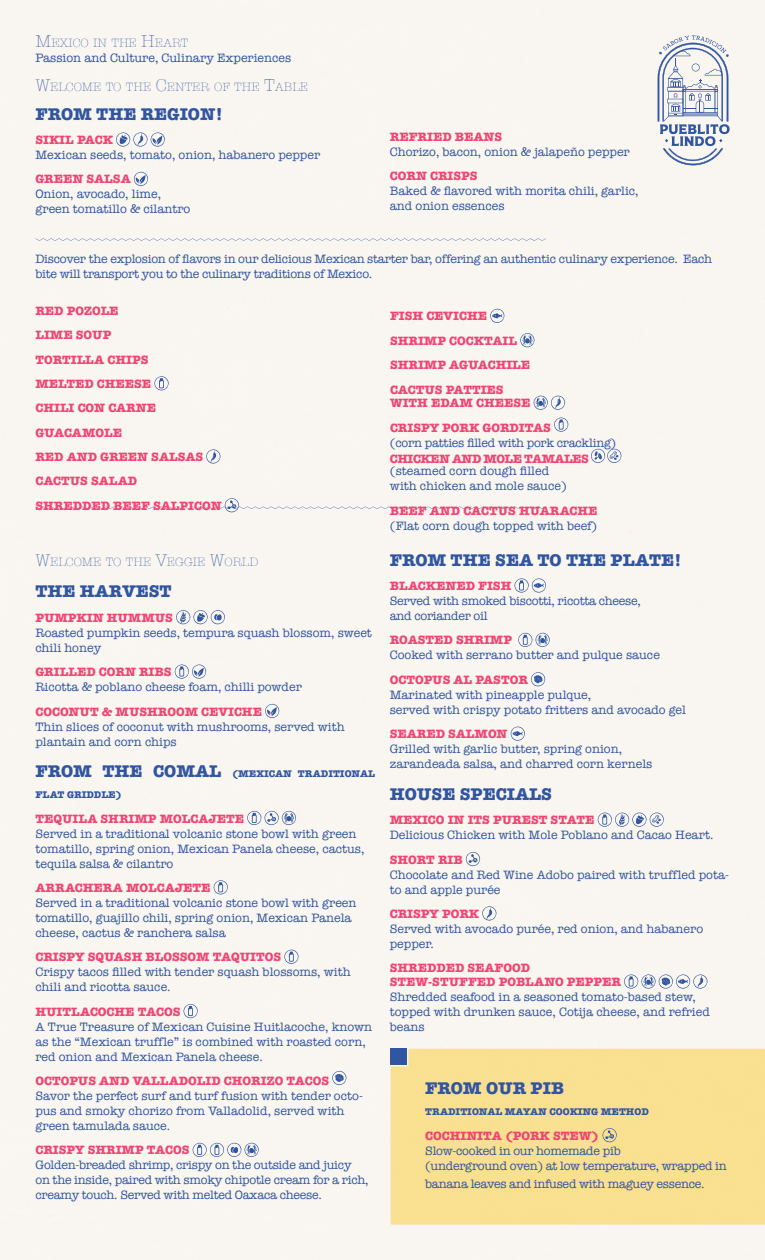
<style>
.page{position:relative;width:765px;height:1260px;background:#f9f6f0}
.page>*{position:absolute;margin:0;border:0;box-sizing:border-box;transform-origin:0 0}
.t1{font:700 17.5px "American Typewriter";color:#3055a1}
.t2{font:12.5px/15px "American Typewriter";color:#3055a1}
.t3{font:700 12.5px/24.4px "American Typewriter";color:#f04573}
.t4{font:12.5px/15px "American Typewriter";letter-spacing:-.02em;color:#3055a1}
.t5{font:700 12.5px "American Typewriter";letter-spacing:-.04em;color:#f04573}
.t6{font:300 12.25px "American Typewriter";color:#3055a1}
.t7{font:700 10px/21px "American Typewriter";color:#3055a1}
.s1{font-size:17.5px}
</style>
<div class="page">
<svg style="left:658px;top:35px;width:72px;height:130px"></svg>
<svg style="left:35px;top:238px;width:511px;height:3px"></svg>
<svg style="left:154px;top:376px;width:15px;height:14px"></svg>
<svg style="left:206px;top:449px;width:15px;height:15px"></svg>
<svg style="left:35px;top:498px;width:511px;height:14px"></svg>
<svg style="left:490px;top:309px;width:14px;height:14px"></svg>
<svg style="left:520px;top:333px;width:15px;height:14px"></svg>
<svg style="left:534px;top:396px;width:31px;height:14px"></svg>
<svg style="left:554px;top:418px;width:14px;height:14px"></svg>
<svg style="left:591px;top:449px;width:31px;height:14px"></svg>
<svg style="left:176px;top:610px;width:49px;height:14px"></svg>
<svg style="left:175px;top:665px;width:31px;height:14px"></svg>
<svg style="left:265px;top:704px;width:14px;height:14px"></svg>
<svg style="left:247px;top:811px;width:49px;height:14px"></svg>
<svg style="left:214px;top:880px;width:14px;height:14px"></svg>
<svg style="left:284px;top:950px;width:15px;height:14px"></svg>
<svg style="left:184px;top:1004px;width:14px;height:14px"></svg>
<svg style="left:332px;top:1071px;width:15px;height:14px"></svg>
<svg style="left:193px;top:1143px;width:66px;height:14px"></svg>
<svg style="left:116px;top:132px;width:49px;height:15px"></svg>
<svg style="left:134px;top:172px;width:14px;height:14px"></svg>
<div style="left:391px;top:1049px;width:374px;height:176px;background:#f9e090"></div>
<svg style="left:515px;top:578px;width:31px;height:15px"></svg>
<svg style="left:518px;top:633px;width:32px;height:14px"></svg>
<svg style="left:531px;top:672px;width:14px;height:14px"></svg>
<svg style="left:511px;top:727px;width:14px;height:14px"></svg>
<svg style="left:598px;top:813px;width:66px;height:14px"></svg>
<svg style="left:466px;top:852px;width:14px;height:14px"></svg>
<svg style="left:482px;top:906px;width:15px;height:15px"></svg>
<svg style="left:624px;top:974px;width:84px;height:15px"></svg>
<svg style="left:603px;top:1128px;width:14px;height:14px"></svg>
<div style="left:391px;top:1049px;width:16px;height:16px;background:#3055a1"></div>
<p class="t6" style="left:35px;top:34px;width:154px"><span class="s1">M</span>EXICO IN THE <span class="s1">H</span>EART</p>
<p class="t2" style="left:35px;top:50px;width:257px">Passion and Culture, Culinary Experiences</p>
<p class="t6" style="left:35px;top:78px;width:274px"><span class="s1">W</span>ELCOME TO THE <span class="s1">C</span>ENTER OF THE <span class="s1">T</span>ABLE</p>
<h1 class="t1" style="left:35px;top:99px;width:189px">FROM THE REGION!</h1>
<p class="t3" style="left:35px;top:127px;width:79px">SIKIL PACK</p>
<p class="t2" style="left:35px;top:147px;width:286px">Mexican seeds, tomato, onion, habanero pepper</p>
<p class="t3" style="left:35px;top:167px;width:97px">GREEN SALSA</p>
<p class="t2" style="left:35px;top:186px;width:157px">Onion, avocado, lime, green tomatillo &amp; cilantro</p>
<p class="t3" style="left:390px;top:124px;width:114px">REFRIED BEANS</p>
<p class="t2" style="left:390px;top:144px;width:241px">Chorizo, bacon, onion &amp; jalapeño pepper</p>
<p class="t3" style="left:390px;top:163px;width:89px">CORN CRISPS</p>
<p class="t2" style="left:390px;top:183px;width:250px">Baked &amp; flavored with morita chili, garlic, and onion essences</p>
<p class="t4" style="left:35px;top:251px;width:678px">Discover the explosion of flavors in our delicious Mexican starter bar, offering an authentic culinary experience. Each bite will transport you to the culinary traditions of Mexico.</p>
<p class="t3" style="left:35px;top:298px;width:188px">RED POZOLE<br>LIME SOUP<br>TORTILLA CHIPS<br>MELTED CHEESE<br>CHILI CON CARNE<br>GUACAMOLE<br>RED AND GREEN SALSAS<br>CACTUS SALAD<br>SHREDDED BEEF SALPICON</p>
<p class="t3" style="left:390px;top:303px;width:142px">FISH CEVICHE<br>SHRIMP COCKTAIL<br>SHRIMP AGUACHILE<br>CACTUS PATTIES</p>
<p class="t3" style="left:390px;top:390px;width:163px">WITH EDAM CHEESE<br>CRISPY PORK GORDITAS</p>
<p class="t4" style="left:390px;top:435px;width:228px">(corn patties filled with pork crackling)</p>
<p class="t5" style="left:390px;top:448px;width:200px">CHICKEN AND MOLE TAMALES</p>
<p class="t2" style="left:390px;top:463px;width:178px">(steamed corn dough filled with chicken and mole sauce)</p>
<p class="t3" style="left:390px;top:498px;width:209px">BEEF AND CACTUS HUARACHE</p>
<p class="t2" style="left:390px;top:518px;width:209px">(Flat corn dough topped with beef)</p>
<p class="t6" style="left:35px;top:553px;width:224px"><span class="s1">W</span>ELCOME TO THE <span class="s1">V</span>EGGIE <span class="s1">W</span>ORLD</p>
<h1 class="t1" style="left:35px;top:576px;width:138px">THE HARVEST</h1>
<p class="t3" style="left:35px;top:605px;width:139px">PUMPKIN HUMMUS</p>
<p class="t2" style="left:35px;top:625px;width:338px">Roasted pumpkin seeds, tempura squash blossom, sweet chili honey</p>
<p class="t3" style="left:35px;top:659px;width:138px">GRILLED CORN RIBS</p>
<p class="t2" style="left:35px;top:679px;width:268px">Ricotta &amp; poblano cheese foam, chilli powder</p>
<p class="t3" style="left:35px;top:699px;width:228px">COCONUT &amp; MUSHROOM CEVICHE</p>
<p class="t2" style="left:35px;top:718px;width:311px">Thin slices of coconut with mushrooms, served with plantain and corn chips</p>
<p class="t7" style="left:35px;top:763px;width:341px"><span class="s1">FROM THE COMAL</span> (MEXICAN TRADITIONAL<br>FLAT GRIDDLE)</p>
<p class="t3" style="left:35px;top:806px;width:210px">TEQUILA SHRIMP MOLCAJETE</p>
<p class="t2" style="left:35px;top:825px;width:331px">Served in a traditional volcanic stone bowl with green tomatillo, spring onion, Mexican Panela cheese, cactus, tequila salsa &amp; cilantro</p>
<p class="t3" style="left:35px;top:875px;width:177px">ARRACHERA MOLCAJETE</p>
<p class="t2" style="left:35px;top:895px;width:323px">Served in a traditional volcanic stone bowl with green tomatillo, guajillo chili, spring onion, Mexican Panela cheese, cactus &amp; ranchera salsa</p>
<p class="t3" style="left:35px;top:944px;width:247px">CRISPY SQUASH BLOSSOM TAQUITOS</p>
<p class="t2" style="left:35px;top:964px;width:317px">Crispy tacos filled with tender squash blossoms, with chili and ricotta sauce.</p>
<p class="t3" style="left:35px;top:999px;width:146px">HUITLACOCHE TACOS</p>
<p class="t2" style="left:35px;top:1019px;width:338px">A True Treasure of Mexican Cuisine Huitlacoche, known as the “Mexican truffle” is combined with roasted corn, red onion and Mexican Panela cheese.</p>
<p class="t3" style="left:35px;top:1068px;width:295px">OCTOPUS AND VALLADOLID CHORIZO TACOS</p>
<p class="t2" style="left:35px;top:1088px;width:329px">Savor the perfect surf and turf fusion with tender octo&shy;pus and smoky chorizo from Valladolid, served with green tamulada sauce.</p>
<p class="t3" style="left:35px;top:1137px;width:156px">CRISPY SHRIMP TACOS</p>
<p class="t4" style="left:35px;top:1157px;width:335px">Golden-breaded shrimp, crispy on the outside and juicy on the inside, paired with smoky chipotle cream for a rich, creamy touch. Served with melted Oaxaca cheese.</p>
<h1 class="t1" style="left:390px;top:545px;width:294px">FROM THE SEA TO THE PLATE!</h1>
<p class="t3" style="left:390px;top:573px;width:123px">BLACKENED FISH</p>
<p class="t4" style="left:390px;top:593px;width:253px">Served with smoked biscotti, ricotta cheese, and coriander oil</p>
<p class="t3" style="left:390px;top:627px;width:124px">ROASTED SHRIMP</p>
<p class="t2" style="left:390px;top:647px;width:272px">Cooked with serrano butter and pulque sauce</p>
<p class="t3" style="left:390px;top:667px;width:140px">OCTOPUS AL PASTOR</p>
<p class="t2" style="left:390px;top:687px;width:298px">Marinated with pineapple pulque,<br>served with crispy potato fritters and avocado gel</p>
<p class="t3" style="left:390px;top:721px;width:119px">SEARED SALMON</p>
<p class="t2" style="left:390px;top:741px;width:264px">Grilled with garlic butter, spring onion, zarandeada salsa, and charred corn kernels</p>
<h1 class="t1" style="left:390px;top:779px;width:164px">HOUSE SPECIALS</h1>
<p class="t3" style="left:390px;top:807px;width:206px">MEXICO IN ITS PUREST STATE</p>
<p class="t2" style="left:390px;top:827px;width:325px">Delicious Chicken with Mole Poblano and Cacao Heart.</p>
<p class="t3" style="left:390px;top:847px;width:75px">SHORT RIB</p>
<p class="t2" style="left:390px;top:867px;width:341px">Chocolate and Red Wine Adobo paired with truffled pota&shy;to and apple purée</p>
<p class="t3" style="left:390px;top:901px;width:91px">CRISPY PORK</p>
<p class="t2" style="left:390px;top:921px;width:315px">Served with avocado purée, red onion, and habanero pepper.</p>
<p class="t3" style="left:390px;top:961px;width:233px;line-height:13.8px">SHREDDED SEAFOOD<br>STEW-STUFFED POBLANO PEPPER</p>
<p class="t2" style="left:390px;top:989px;width:322px">Shredded seafood in a seasoned tomato-based stew, topped with drunken sauce, Cotija cheese, and refried beans</p>
<h1 class="t1" style="left:425px;top:1073px;width:140px">FROM OUR PIB</h1>
<p class="t7" style="left:425px;top:1101px;width:225px">TRADITIONAL MAYAN COOKING METHOD</p>
<p class="t3" style="left:425px;top:1123px;width:176px">COCHINITA (PORK STEW)</p>
<p class="t4" style="left:425px;top:1143px;width:303px">Slow-cooked in our homemade pib<br>(underground oven) at low temperature, wrapped in</p>
<p class="t4" style="left:425px;top:1176px;width:281px">banana leaves and infused with maguey essence.</p>
</div>
